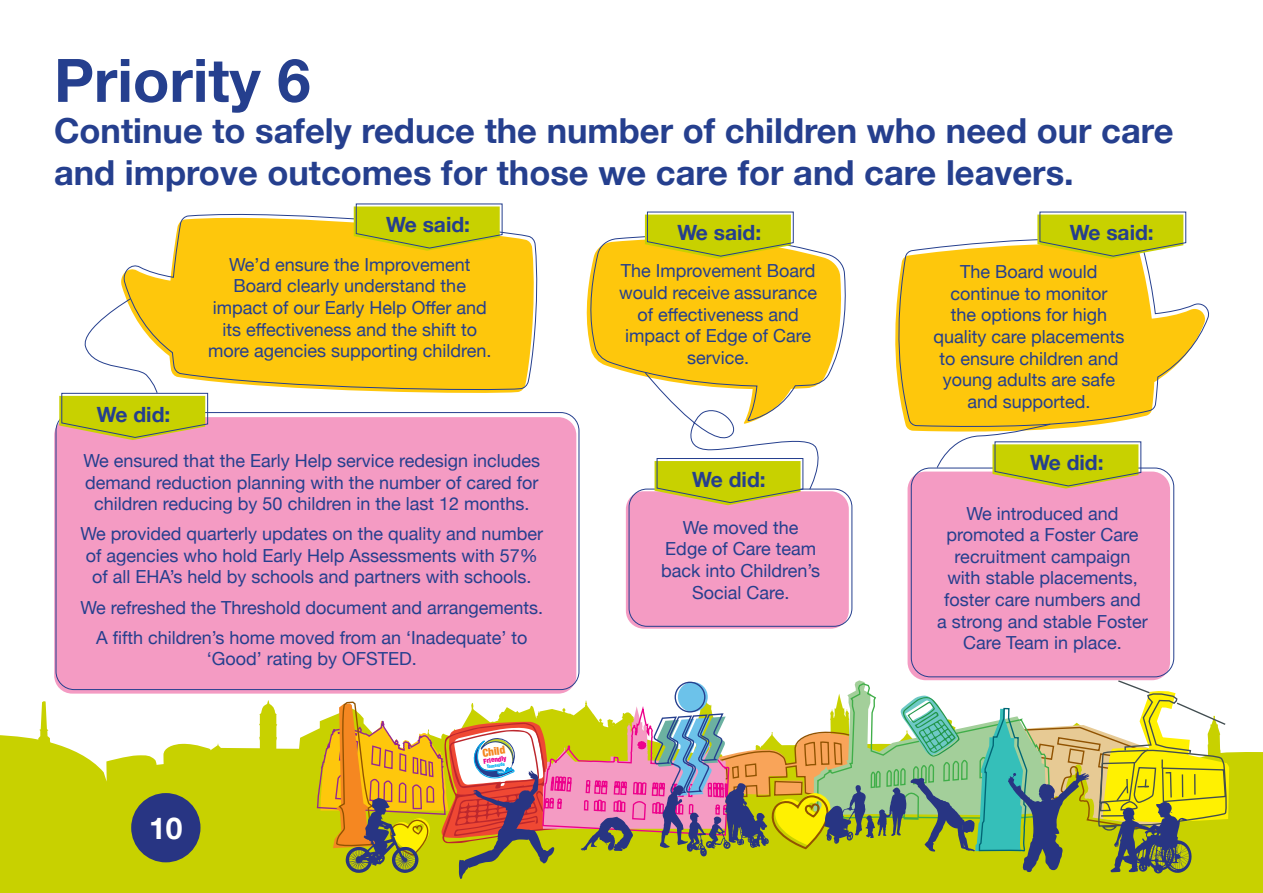
<style>
.page{position:relative;width:1263px;height:893px;background:#fff}
.page>*{position:absolute;margin:0;border:0;box-sizing:border-box;transform-origin:0 0}
.t1{font:700 60px "Helvetica Neue";color:#253f8e}
.t2{font:700 34.5px/41.4px "Helvetica Neue";color:#253f8e}
.t3{font:700 30px "Helvetica Neue";color:#fff}
.t4{font:700 21px "Helvetica Neue";color:#253f8e}
.Paragraph_Style_1{font:18px/21.6px "Helvetica Neue";color:#253f8e;text-align:center}
.t5{font:900 condensed 10.95px "Helvetica Neue";color:#f58721}
.t6{font:900 condensed 6.9px "Helvetica Neue";color:#ed028c}
.t7{font:900 condensed 4.65px "Helvetica Neue";color:#00aeef}
</style>
<div class="page">
<svg style="left:0;top:700px;width:1263px;height:193px;fill:#c8d100"></svg>
<div style="left:131px;top:793px;width:69px;height:69px;background:#283583;border-radius:50%"></div>
<svg style="left:316px;top:639px;width:914px;height:244px"></svg>
<div style="left:54px;top:417px;width:522px;height:277px;background:#f49bc3;border-radius:18px"></div>
<svg style="left:123px;top:209px;width:415px;height:182px;background:#facc2d"></svg>
<svg style="left:354px;top:203px;width:149px;height:48px;background:#cbca18"></svg>
<div style="left:626px;top:491px;width:223px;height:138px;background:#f49bc3;border-radius:18px"></div>
<div style="left:629px;top:489px;width:223px;height:138px;border:1px solid #253f8e;border-radius:18px"></div>
<svg style="left:588px;top:229px;width:258px;height:152px;background:#fbcc2b"></svg>
<svg style="left:645px;top:211px;width:149px;height:48px;background:#cbcb19"></svg>
<div style="left:907px;top:472px;width:263px;height:208px;background:#f49bc3;border-radius:18px"></div>
<div style="left:911px;top:468px;width:263px;height:209px;border:1px solid #253f8e;border-radius:19px"></div>
<svg style="left:895px;top:238px;width:315px;height:190px"></svg>
<svg style="left:1037px;top:211px;width:149px;height:48px;background:#cbce28"></svg>
<svg style="left:936px;top:423px;width:206px;height:66px"></svg>
<svg style="left:59px;top:298px;width:149px;height:142px"></svg>
<svg style="left:644px;top:372px;width:180px;height:133px"></svg>
<p class="t1" style="left:54px;top:33px;width:258px">Priority 6</p>
<p class="t2" style="left:54px;top:111px;width:1121px">Continue to safely reduce the number of children who need our care and improve outcomes for those we care for and care leavers.</p>
<p class="t4" style="left:386px;top:208px;width:85px">We said:</p>
<p class="t4" style="left:97px;top:398px;width:75px">We did:</p>
<p class="Paragraph_Style_1" style="left:208px;top:255px;width:285px">We’d ensure the Improvement<br>Board clearly understand the impact of our Early Help Offer and its effectiveness and the shift to more agencies supporting children.</p>
<p class="Paragraph_Style_1" style="left:84px;top:451px;width:458px">We ensured that the Early Help service redesign includes demand reduction planning with the number of cared for children reducing by 50 children in the last 12 months.</p>
<p class="Paragraph_Style_1" style="left:81px;top:524px;width:464px">We provided quarterly updates on the quality and number of agencies who hold Early Help Assessments with 57% of all EHA’s held by schools and partners with schools.</p>
<p class="Paragraph_Style_1" style="left:81px;top:597px;width:464px">We refreshed the Threshold document and arrangements.</p>
<p class="Paragraph_Style_1" style="left:96px;top:627px;width:433px">A fifth children’s home moved from an ‘Inadequate’ to ‘Good’ rating by OFSTED.</p>
<p class="t3" style="left:149px;top:805px;width:35px">10</p>
<p class="t5" style="left:481px;top:744px;width:24px;rotate:-8deg">Child</p>
<p class="t6" style="left:483px;top:755px;width:25px;rotate:-8deg">Friendly</p>
<p class="t7" style="left:486px;top:763px;width:20px;rotate:-8deg">Tameside</p>
<p class="t4" style="left:677px;top:216px;width:85px">We said:</p>
<p class="Paragraph_Style_1" style="left:619px;top:261px;width:199px">The Improvement Board would receive assurance of effectiveness and impact of Edge of Care service.</p>
<p class="t4" style="left:692px;top:463px;width:75px">We did:</p>
<p class="Paragraph_Style_1" style="left:661px;top:518px;width:160px">We moved the<br>Edge of Care team back into Children’s<br>Social Care.</p>
<p class="t4" style="left:1070px;top:216px;width:85px">We said:</p>
<p class="Paragraph_Style_1" style="left:933px;top:262px;width:193px">The Board would continue to monitor<br>the options for high quality care placements to ensure children and young adults are safe and supported.</p>
<p class="t4" style="left:1030px;top:446px;width:75px">We did:</p>
<p class="Paragraph_Style_1" style="left:937px;top:503px;width:212px">We introduced and promoted a Foster Care recruitment campaign with stable placements, foster care numbers and a strong and stable Foster<br>Care Team in place.</p>
</div>
